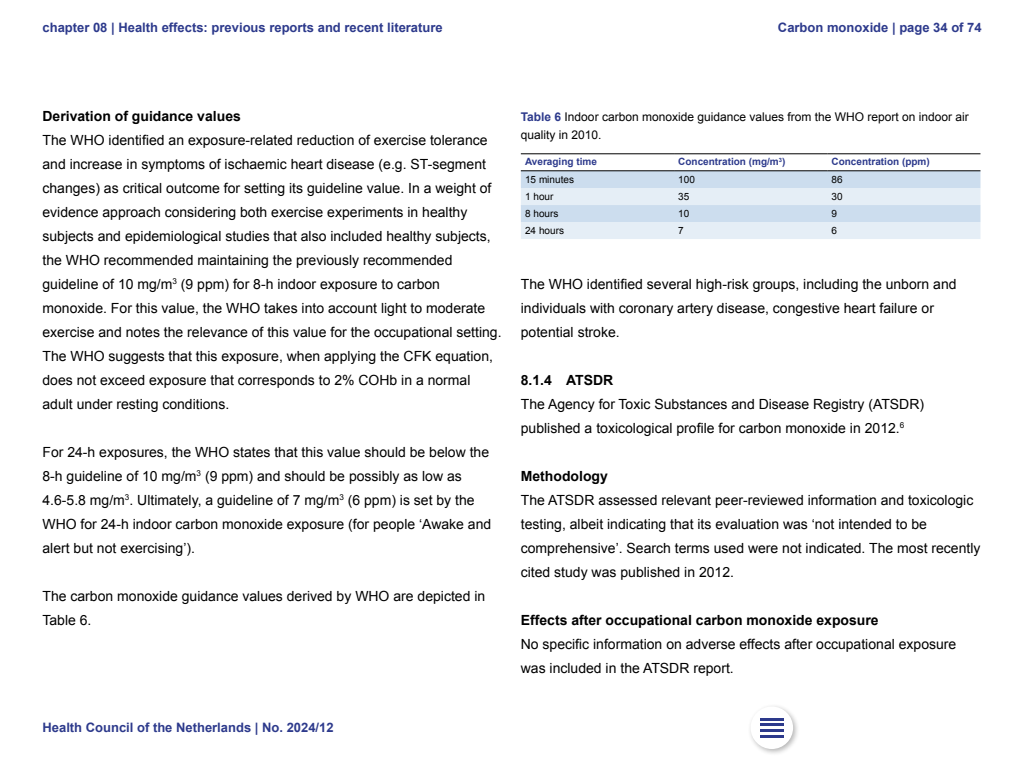
<style>
.page{position:relative;width:1024px;height:768px;background:#fff}
.page>*{position:absolute;margin:0;border:0;box-sizing:border-box;transform-origin:0 0}
.Plat_z_ruimte{font:14px/24px "Arial";color:#000}
.Kop_z_nr_vet{font:700 14px "Arial";color:#000}
.Kop_1_1_1_vet{font:700 14px "Arial";color:#000}
.t1{font:700 13px "Arial";color:#2d3a8c}
.Figuur_Kop{font:12px/18px "Arial";color:#000}
.Tabeltekst_Vet{font:700 10px "Arial";color:#2d3a8c}
.Tabeltekst{font:10px "Arial";color:#000}
.s1{font-weight:700;color:#2d3a8c}
</style>
<div class="page">
<svg style="left:521px;top:170px;width:459px;height:69px;background:#d6e3ef"></svg>
<hr style="left:521px;top:154px;width:153px;height:1px;background:#000">
<hr style="left:674px;top:154px;width:153px;height:1px;background:#000">
<hr style="left:827px;top:154px;width:153px;height:1px;background:#000">
<hr style="left:521px;top:171px;width:153px;height:1px;background:#000">
<hr style="left:674px;top:171px;width:153px;height:1px;background:#000">
<hr style="left:827px;top:171px;width:153px;height:1px;background:#000">
<div style="left:747px;top:703px;width:53px;height:53px;background:#000;opacity:.3"></div>
<div style="left:751px;top:707px;width:42px;height:42px;background:#fff;border-radius:50%"></div>
<svg style="left:760px;top:720px;width:24px;height:10px"></svg>
<hr style="left:760px;top:718px;width:24px;height:2px;background:#2d3a8c">
<hr style="left:760px;top:724px;width:24px;height:2px;background:#2d3a8c">
<hr style="left:760px;top:730px;width:24px;height:2px;background:#2d3a8c">
<hr style="left:760px;top:735px;width:24px;height:2px;background:#2d3a8c">
<p class="t1" style="left:43px;top:19px;width:402px">chapter 08 | Health effects: previous reports and recent literature</p>
<p class="t1" style="left:778px;top:19px;width:205px">Carbon monoxide | page 34 of 74</p>
<h2 class="Kop_z_nr_vet" style="left:43px;top:107px;width:200px">Derivation of guidance values</h2>
<p class="Plat_z_ruimte" style="left:43px;top:128px;width:461px">The WHO identified an exposure-related reduction of exercise tolerance and increase in symptoms of ischaemic heart disease (e.g. ST-segment changes) as critical outcome for setting its guideline value. In a weight of evidence approach considering both exercise experiments in healthy subjects and epidemiological studies that also included healthy subjects, the WHO recommended maintaining the previously recommended guideline of 10 mg/m<sup>3</sup> (9 ppm) for 8-h indoor exposure to carbon monoxide. For this value, the WHO takes into account light to moderate exercise and notes the relevance of this value for the occupational setting.<br>The WHO suggests that this exposure, when applying the CFK equation, does not exceed exposure that corresponds to 2% COHb in a normal adult under resting conditions.</p>
<p class="Plat_z_ruimte" style="left:43px;top:440px;width:450px">For 24-h exposures, the WHO states that this value should be below the 8-h guideline of 10 mg/m<sup>3</sup> (9 ppm) and should be possibly as low as 4.6-5.8 mg/m<sup>3</sup>. Ultimately, a guideline of 7 mg/m<sup>3</sup> (6 ppm) is set by the WHO for 24-h indoor carbon monoxide exposure (for people ‘Awake and alert but not exercising’).</p>
<p class="Plat_z_ruimte" style="left:43px;top:584px;width:444px">The carbon monoxide guidance values derived by WHO are depicted in<br>Table 6.</p>
<p class="t1" style="left:43px;top:719px;width:293px">Health Council of the Netherlands | No. 2024/12</p>
<h3 class="Figuur_Kop" style="left:521px;top:108px;width:449px"><span class="s1">Table 6</span> Indoor carbon monoxide guidance values from the WHO report on indoor air quality in 2010.</h3>
<p class="Tabeltekst_Vet" style="left:525px;top:155px;width:73px">Averaging time</p>
<p class="Tabeltekst_Vet" style="left:678px;top:155px;width:109px">Concentration (mg/m<sup>3</sup>)</p>
<p class="Tabeltekst_Vet" style="left:832px;top:155px;width:100px">Concentration (ppm)</p>
<p class="Tabeltekst" style="left:525px;top:173px;width:50px">15 minutes</p>
<p class="Tabeltekst" style="left:678px;top:173px;width:18px">100</p>
<p class="Tabeltekst" style="left:832px;top:173px;width:13px">86</p>
<p class="Tabeltekst" style="left:525px;top:190px;width:30px">1 hour</p>
<p class="Tabeltekst" style="left:678px;top:190px;width:13px">35</p>
<p class="Tabeltekst" style="left:832px;top:190px;width:13px">30</p>
<p class="Tabeltekst" style="left:525px;top:207px;width:35px">8 hours</p>
<p class="Tabeltekst" style="left:678px;top:207px;width:13px">10</p>
<p class="Tabeltekst" style="left:832px;top:207px;width:7px">9</p>
<p class="Tabeltekst" style="left:525px;top:224px;width:40px">24 hours</p>
<p class="Tabeltekst" style="left:678px;top:224px;width:7px">7</p>
<p class="Tabeltekst" style="left:832px;top:224px;width:7px">6</p>
<p class="Plat_z_ruimte" style="left:521px;top:272px;width:437px">The WHO identified several high-risk groups, including the unborn and individuals with coronary artery disease, congestive heart failure or potential stroke.</p>
<h3 class="Kop_1_1_1_vet" style="left:521px;top:371px;width:94px">8.1.4 ATSDR</h3>
<p class="Plat_z_ruimte" style="left:521px;top:392px;width:405px">The Agency for Toxic Substances and Disease Registry (ATSDR) published a toxicological profile for carbon monoxide in 2012.<sup>6</sup></p>
<h2 class="Kop_z_nr_vet" style="left:521px;top:467px;width:89px">Methodology</h2>
<p class="Plat_z_ruimte" style="left:521px;top:488px;width:461px">The ATSDR assessed relevant peer-reviewed information and toxicologic testing, albeit indicating that its evaluation was ‘not intended to be comprehensive’. Search terms used were not indicated. The most recently cited study was published in 2012.</p>
<h2 class="Kop_z_nr_vet" style="left:521px;top:611px;width:359px">Effects after occupational carbon monoxide exposure</h2>
<p class="Plat_z_ruimte" style="left:521px;top:632px;width:437px">No specific information on adverse effects after occupational exposure was included in the ATSDR report.</p>
</div>
